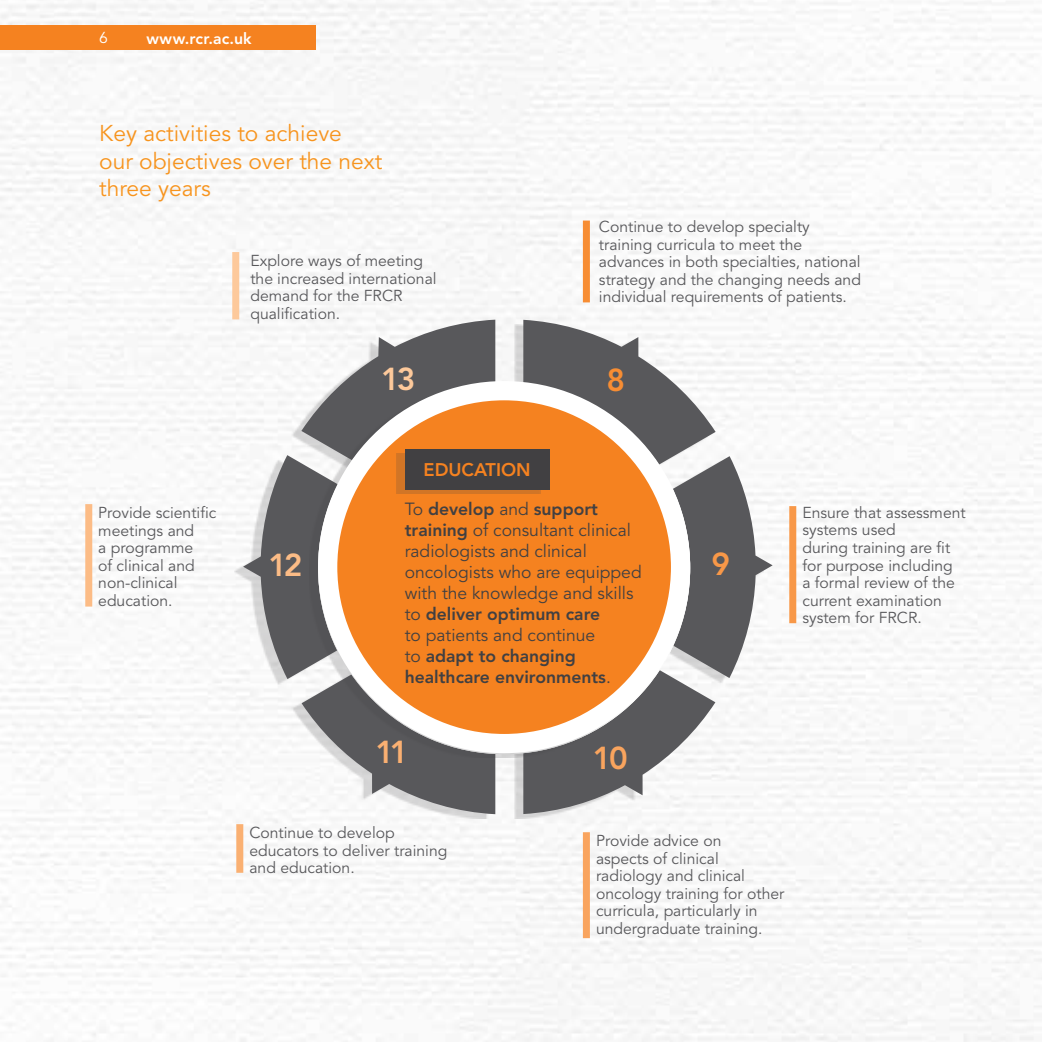
<style>
.page{position:relative;width:1042px;height:1042px;background:#fff}
.page>*{position:absolute;margin:0;border:0;box-sizing:border-box;transform-origin:0 0}
.t1{font:800 31.5px "Avenir LT Std";color:#fab072}
.t2{font:800 31.5px "Avenir LT Std";color:#f9a45e}
.t3{font:800 31.5px "Avenir LT Std";color:#fcbc86}
.t4{font:800 31.5px "Avenir LT Std";color:#fdc99b}
.t5{font:800 31.5px "Avenir LT Std";color:#f78d33}
.t6{font:800 31.5px "Avenir LT Std";color:#f89848}
.t7{font:22.75px/27.3px "Avenir LT Std";color:#f7941e}
.t8{font:800 18.2px "Avenir LT Std";color:#f58220}
.t9{font:17.5px/21px "Avenir LT Std";color:#414042}
.t10{font:15.75px/17.5px "Avenir LT Std";color:#58585b}
.t11{font:800 15.75px "Avenir LT Std";letter-spacing:.01em;color:#fff}
.t12{font:15.75px "Avenir LT Std";color:#fff}
.s1{font-weight:800}
</style>
<div class="page">
<img style="left:0;top:0;width:1042px;height:1042px">
<div style="left:234px;top:324px;width:530px;height:495px;background:#f8f8f8"></div>
<svg style="left:243px;top:320px;width:529px;height:494px"></svg>
<div style="left:309px;top:385px;width:372px;height:373px;background:#414042;opacity:.2"></div>
<div style="left:328px;top:391px;width:352px;height:352px;background:#f58220;border-radius:50%"></div>
<div style="left:318px;top:381px;width:372px;height:372px;border:19px solid #fff;border-radius:50%"></div>
<div style="left:583px;top:832px;width:7px;height:106px;background:#f9a45e"></div>
<div style="left:236px;top:824px;width:7px;height:49px;background:#fab072"></div>
<div style="left:85px;top:504px;width:7px;height:102px;background:#fcbc86"></div>
<div style="left:232px;top:252px;width:7px;height:67px;background:#fdc99b"></div>
<div style="left:583px;top:221px;width:7px;height:81px;background:#f78d33"></div>
<div style="left:789px;top:506px;width:7px;height:117px;background:#f89848"></div>
<div style="left:396px;top:453px;width:145px;height:41px;background:#d17526"></div>
<div style="left:405px;top:449px;width:144px;height:41px;background:#414042"></div>
<div style="left:0;top:25px;width:315px;height:25px;background:#f58220"></div>
<p class="t12" style="left:99px;top:28px;width:10px">6</p>
<p class="t11" style="left:146px;top:29px;width:107px">www.rcr.ac.uk</p>
<h2 class="t7" style="left:99px;top:120px;width:285px">Key activities to achieve<br>our objectives over the next three years</h2>
<p class="t10" style="left:250px;top:252px;width:188px">Explore ways of meeting the increased international demand for the FRCR qualification.</p>
<h1 class="t4" style="left:381px;top:360px;width:36px">13</h1>
<p class="t10" style="left:599px;top:219px;width:263px">Continue to develop specialty training curricula to meet the advances in both specialties, national strategy and the changing needs and individual requirements of patients.</p>
<h1 class="t5" style="left:606px;top:362px;width:20px">8</h1>
<p class="t10" style="left:98px;top:505px;width:120px">Provide scientific meetings and<br>a programme<br>of clinical and non-clinical education.</p>
<p class="t8" style="left:423px;top:459px;width:109px">EDUCATION</p>
<p class="t9" style="left:405px;top:499px;width:238px">To <span class="s1">develop</span> and <span class="s1">support training</span> of consultant clinical radiologists and clinical oncologists who are equipped with the knowledge and skills to <span class="s1">deliver optimum care<br></span>to patients and continue<br>to <span class="s1">adapt to changing healthcare environments</span>.</p>
<h1 class="t3" style="left:268px;top:547px;width:36px">12</h1>
<h1 class="t6" style="left:711px;top:545px;width:20px">9</h1>
<p class="t10" style="left:802px;top:504px;width:165px">Ensure that assessment systems used<br>during training are fit for purpose including<br>a formal review of the current examination system for FRCR.</p>
<h1 class="t1" style="left:375px;top:734px;width:34px">11</h1>
<h1 class="t2" style="left:593px;top:739px;width:36px">10</h1>
<p class="t10" style="left:249px;top:824px;width:199px">Continue to develop educators to deliver training and education.</p>
<p class="t10" style="left:596px;top:832px;width:190px">Provide advice on<br>aspects of clinical radiology and clinical oncology training for other curricula, particularly in undergraduate training.</p>
</div>
